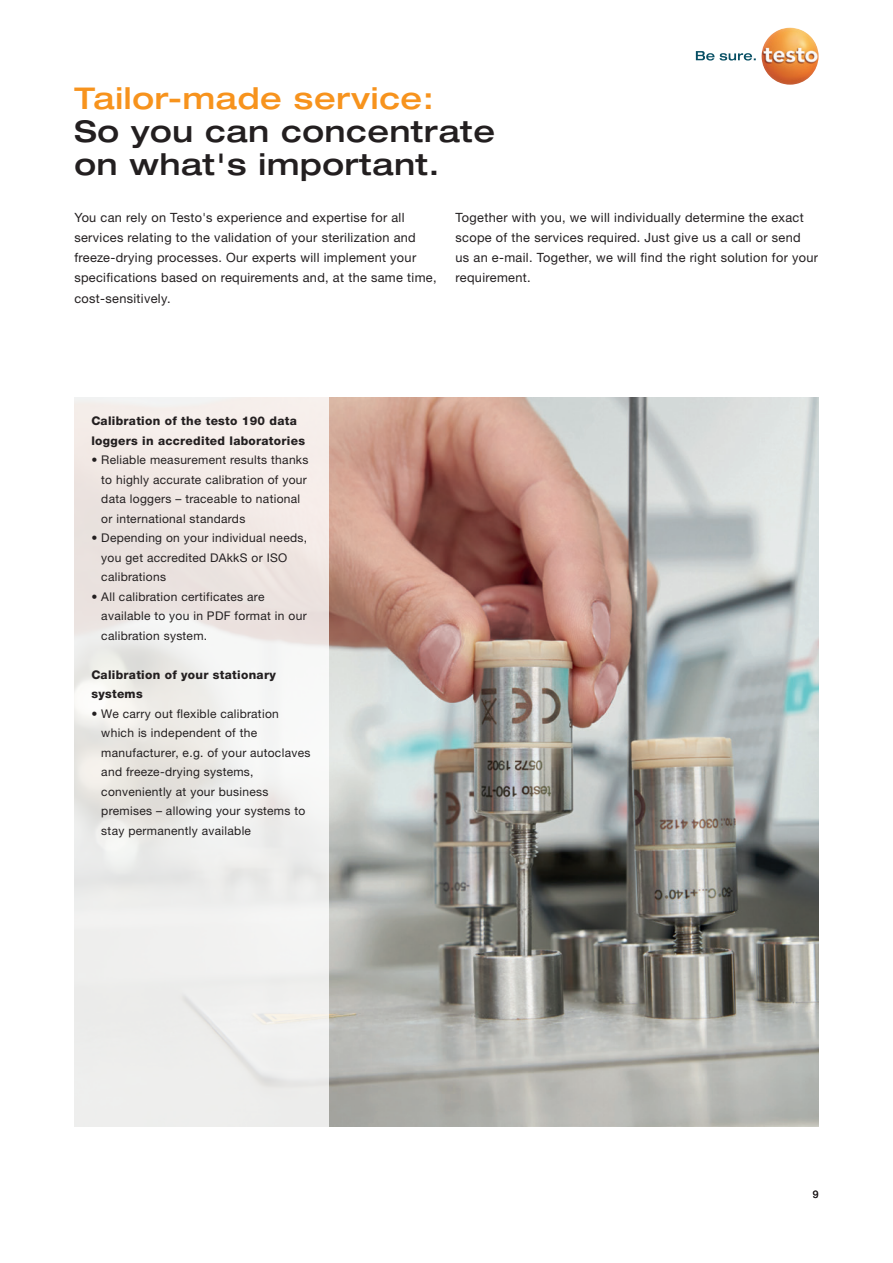
<style>
.page{position:relative;width:893px;height:1263px;background:#fff}
.page>*{position:absolute;margin:0;border:0;box-sizing:border-box;transform-origin:0 0}
.t1{font:500 expanded 30px/33px "Helvetica Neue LTW1 G";letter-spacing:.025em;color:#231f20}
.t2{font:500 expanded 30px "Helvetica Neue LTW1 G";letter-spacing:.025em;color:#f7931d}
.t3{font:12.75px/20.2px "Helvetica Neue LTW1 G";letter-spacing:.025em;color:#231f20}
.t4{font:12px/19.5px "Helvetica Neue LTW1 G";letter-spacing:.025em;color:#231f20}
.t5{font:800 12px/19.5px "Helvetica Neue LTW1 G";letter-spacing:.025em;color:#231f20}
.t6{font:10.5px "Helvetica Neue LTW1 G";color:#231f20}
</style>
<div class="page">
<svg style="left:696px;top:51px;width:60px;height:10px"></svg>
<img style="left:761px;top:28px;width:58px;height:57px;border-radius:29px">
<img style="left:328px;top:397px;width:491px;height:730px">
<svg style="left:74px;top:397px;width:254px;height:730px;fill:#eeedeb"></svg>
<h1 class="t2" style="left:74px;top:79px;width:361px">Tailor-made service:</h1>
<h1 class="t1" style="left:74px;top:114px;width:422px">So you can concentrate on what's important.</h1>
<p class="t3" style="left:74px;top:207px;width:364px">You can rely on Testo's experience and expertise for all services relating to the validation of your sterilization and freeze-drying processes. Our experts will implement your specifications based on requirements and, at the same time, cost-sensitively.</p>
<p class="t3" style="left:456px;top:207px;width:364px">Together with you, we will individually determine the exact scope of the services required. Just give us a call or send<br>us an e-mail. Together, we will find the right solution for your requirement.</p>
<p class="t5" style="left:91px;top:411px;width:215px">Calibration of the testo 190 data loggers in accredited laboratories</p>
<p class="t4" style="left:101px;top:450px;width:209px;text-indent:-10px">• Reliable measurement results thanks to highly accurate calibration of your data loggers – traceable to national or international standards</p>
<p class="t4" style="left:101px;top:528px;width:207px;text-indent:-10px">• Depending on your individual needs, you get accredited DAkkS or ISO calibrations</p>
<p class="t4" style="left:101px;top:587px;width:207px;text-indent:-10px">• All calibration certificates are available to you in PDF format in our calibration system.</p>
<p class="t5" style="left:91px;top:665px;width:186px">Calibration of your stationary systems</p>
<p class="t4" style="left:101px;top:704px;width:211px;text-indent:-10px">• We carry out flexible calibration which is independent of the manufacturer, e.g. of your autoclaves and freeze-drying systems, conveniently at your business premises – allowing your systems to stay permanently available</p>
<p class="t6" style="left:813px;top:1188px;width:7px">9</p>
</div>
